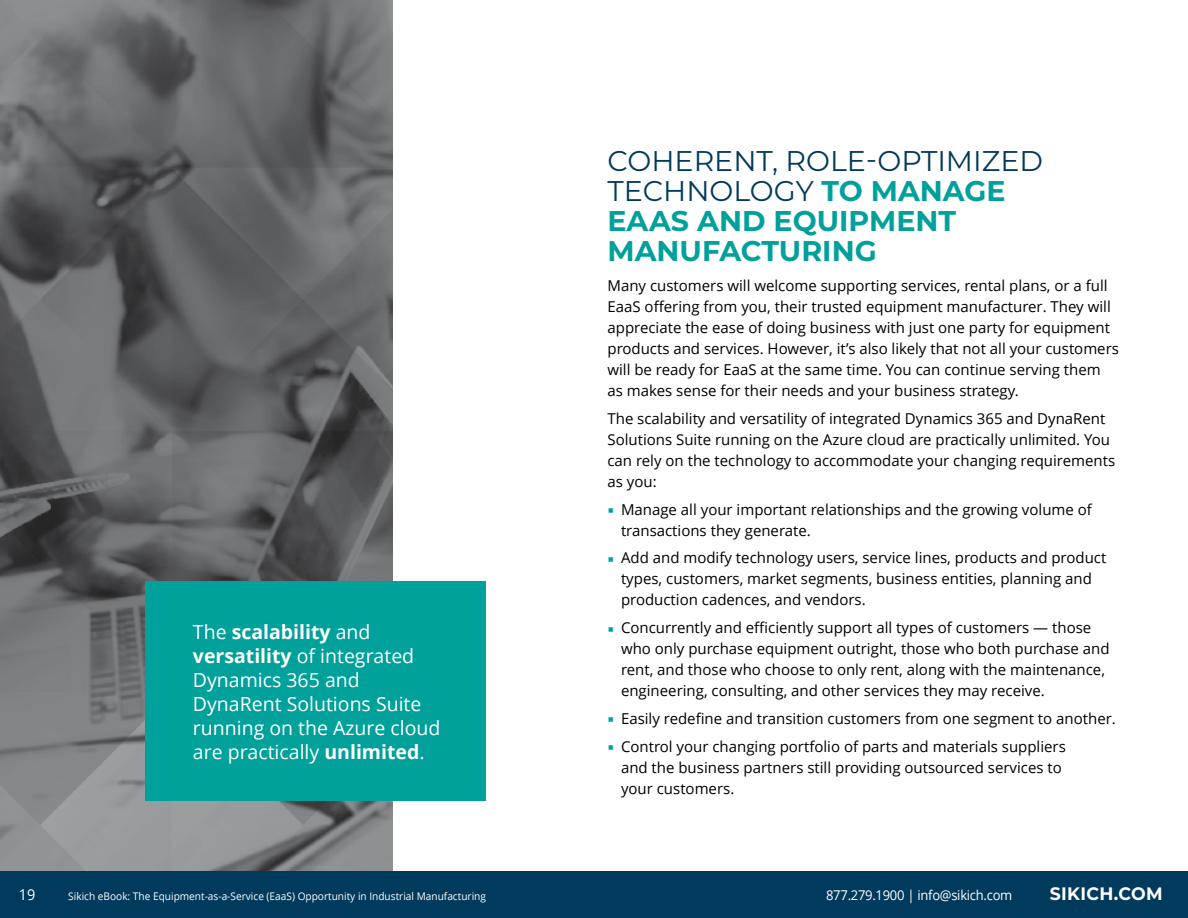
<style>
.page{position:relative;width:1188px;height:918px;background:#fff}
.page>*{position:absolute;margin:0;border:0;box-sizing:border-box;transform-origin:0 0}
.t1{font:700 28.5px/30px "Montserrat";color:#00a09b}
.t2{font:19.5px/24px "Open Sans";color:#fff}
.t3{font:700 18px "Montserrat";letter-spacing:.02em;color:#fff;scale:.96 1}
.t4{font:15px/21px "Open Sans";color:#000}
.t5{font:15px "Open Sans";color:#fff;scale:.96 1}
.t6{font:13.5px "Open Sans";letter-spacing:-.02em;color:#fff;scale:.96 1}
.t7{font:10.5px "Open Sans";color:#fff;scale:.96 1}
.s1{font-weight:700}
.s2{font-weight:400;color:#003a5d}
</style>
<div class="page">
<img style="left:0;top:0;width:392px;height:871px">
<div style="left:146px;top:582px;width:340px;height:219px;background:#00a09b"></div>
<div style="left:0;top:871px;width:1188px;height:47px;background:#003a5d"></div>
<h2 class="t2" style="left:193px;top:619px;width:249px">The <span class="s1">scalability</span> and <span class="s1">versatility</span> of integrated<br>Dynamics 365 and<br>DynaRent Solutions Suite running on the Azure cloud are practically <span class="s1">unlimited</span>.</h2>
<h1 class="t1" style="left:608px;top:145px;width:437px"><span class="s2">COHERENT, ROLE-OPTIMIZED<br>TECHNOLOGY</span> TO MANAGE<br>EAAS AND EQUIPMENT<br>MANUFACTURING</h1>
<p class="t4" style="left:608px;top:275px;width:513px">Many customers will welcome supporting services, rental plans, or a full EaaS offering from you, their trusted equipment manufacturer. They will appreciate the ease of doing business with just one party for equipment products and services. However, it’s also likely that not all your customers will be ready for EaaS at the same time. You can continue serving them as makes sense for their needs and your business strategy.</p>
<p class="t4" style="left:608px;top:408px;width:509px">The scalability and versatility of integrated Dynamics 365 and DynaRent Solutions Suite running on the Azure cloud are practically unlimited. You can rely on the technology to accommodate your changing requirements as you:</p>
<p class="t4" style="left:621px;top:498px;width:472px">Manage all your important relationships and the growing volume of transactions they generate.</p>
<p class="t4" style="left:621px;top:547px;width:487px">Add and modify technology users, service lines, products and product types, customers, market segments, business entities, planning and production cadences, and vendors.</p>
<p class="t4" style="left:621px;top:617px;width:490px">Concurrently and efficiently support all types of customers — those who only purchase equipment outright, those who both purchase and rent, and those who choose to only rent, along with the maintenance, engineering, consulting, and other services they may receive.</p>
<p class="t4" style="left:621px;top:704px;width:496px;line-height:27.8px">Easily redefine and transition customers from one segment to another.<br>Control your changing portfolio of parts and materials suppliers</p>
<p class="t4" style="left:621px;top:756px;width:442px">and the business partners still providing outsourced services to your customers.</p>
<p class="t5" style="left:19px;top:884px;width:19px">19</p>
<p class="t7" style="left:68px;top:889px;width:437px">Sikich eBook: The Equipment-as-a-Service (EaaS) Opportunity in Industrial Manufacturing</p>
<p class="t6" style="left:826px;top:885px;width:196px">877.279.1900 | info@sikich.com</p>
<p class="t3" style="left:1050px;top:881px;width:119px">SIKICH.COM</p>
</div>
